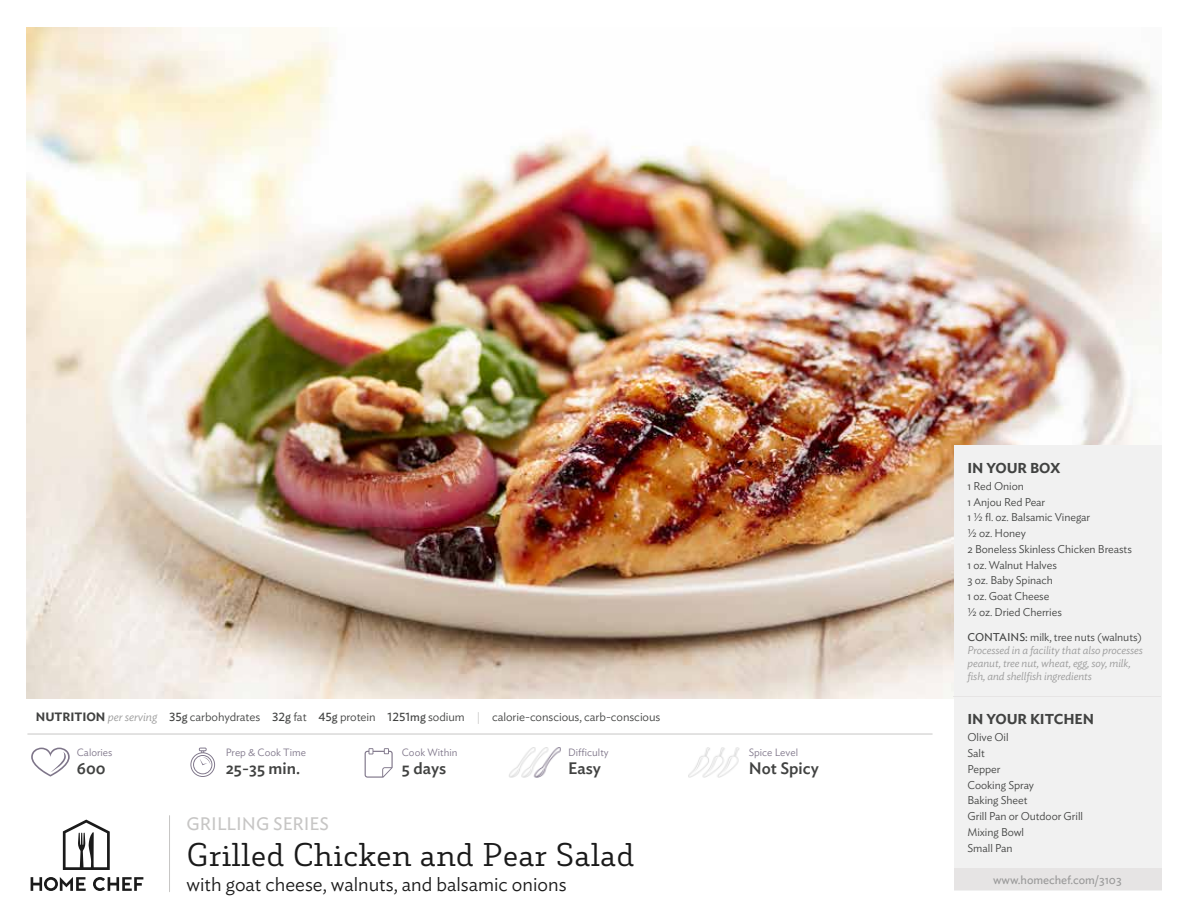
<style>
.page{position:relative;width:1188px;height:918px;background:#fff}
.page>*{position:absolute;margin:0;border:0;box-sizing:border-box;transform-origin:0 0}
.t1{font:31.5px "Decour";color:#1a1a1a}
.t2{font:300 19.5px "Ideal Sans";color:#1a1a1a}
.t3{font:18px "Ideal Sans";color:#c7c6c5}
.t4{font:500 16.5px "Ideal Sans";color:#414241}
.t5{font:600 14.25px "Ideal Sans";letter-spacing:-.005em;color:#414241}
.t6{font:300 12px "Ideal Sans";letter-spacing:-.005em;color:#414241}
.t7{font:12px "Ideal Sans";letter-spacing:-.005em;color:#9a9a9a}
.t8{font:300 11.25px/15.8px "Ideal Sans";letter-spacing:-.005em;color:#414241}
.t9{font:italic 300 11.25px/12.9px "Ideal Sans";letter-spacing:-.005em;color:#9a9a9a}
.t10{font:300 10.5px "Ideal Sans";color:#7e7589}
.s1{font-weight:400;font-style:normal;color:#414241}
.s2{font-style:normal;color:#414241}
.s3{font-weight:600}
.s4{font-style:italic;color:#9a9a9a}
.s5{font-weight:400}
.s6{color:#c7c6c5}
</style>
<div class="page">
<img style="left:27px;top:27px;width:1134px;height:671px">
<div style="left:954px;top:445px;width:207px;height:445px;background:#f1f1f1"></div>
<hr style="left:954px;top:696px;width:207px;height:1px;background:#e6e4e4">
<svg style="left:31px;top:877px;width:112px;height:14px"></svg>
<svg style="left:63px;top:820px;width:47px;height:50px"></svg>
<hr style="left:169px;top:816px;width:1px;height:76px;background:#c7c6c5">
<img style="left:509px;top:748px;width:52px;height:30px">
<img style="left:688px;top:748px;width:52px;height:30px">
<div style="left:954px;top:869px;width:207px;height:21px;background:#e6e4e4"></div>
<hr style="left:28px;top:734px;width:904px;height:1px;background:#c7c6c5">
<svg style="left:31px;top:748px;width:39px;height:29px"></svg>
<svg style="left:190px;top:748px;width:25px;height:29px"></svg>
<svg style="left:365px;top:748px;width:28px;height:30px"></svg>
<p class="t5" style="left:968px;top:457px;width:95px">IN YOUR BOX</p>
<p class="t8" style="left:968px;top:477px;width:166px">1 Red Onion<br>1 Anjou Red Pear<br>1 ½ fl. oz. Balsamic Vinegar<br>½ oz. Honey<br>2 Boneless Skinless Chicken Breasts<br>1 oz. Walnut Halves<br>3 oz. Baby Spinach<br>1 oz. Goat Cheese<br>½ oz. Dried Cherries</p>
<p class="t9" style="left:968px;top:629px;width:177px"><span class="s1">CONTAINS:</span> <span class="s2">milk, tree nuts (walnuts)<br></span>Processed in a facility that also processes peanut, tree nut, wheat, egg, soy, milk, fish, and shellfish ingredients</p>
<p class="t5" style="left:968px;top:708px;width:128px">IN YOUR KITCHEN</p>
<p class="t8" style="left:968px;top:729px;width:117px">Olive Oil<br>Salt<br>Pepper<br>Cooking Spray<br>Baking Sheet<br>Grill Pan or Outdoor Grill<br>Mixing Bowl<br>Small Pan</p>
<p class="t6" style="left:36px;top:708px;width:626px"><span class="s3">NUTRITION</span> <span class="s4">per serving</span> <span class="s5">35g</span> carbohydrates <span class="s5">32g</span> fat <span class="s5">45g</span> protein <span class="s5">1251mg</span> sodium <span class="s6">|</span> calorie-conscious, carb-conscious</p>
<p class="t10" style="left:77px;top:744px;width:37px">Calories</p>
<p class="t10" style="left:226px;top:744px;width:82px">Prep &amp; Cook Time</p>
<p class="t10" style="left:402px;top:744px;width:57px">Cook Within</p>
<p class="t10" style="left:568px;top:744px;width:42px">Difficulty</p>
<p class="t10" style="left:749px;top:744px;width:51px">Spice Level</p>
<h3 class="t4" style="left:77px;top:756px;width:30px">600</h3>
<h3 class="t4" style="left:226px;top:756px;width:76px">25-35 min.</h3>
<h3 class="t4" style="left:402px;top:756px;width:46px">5 days</h3>
<h3 class="t4" style="left:568px;top:756px;width:34px">Easy</h3>
<h3 class="t4" style="left:749px;top:756px;width:72px">Not Spicy</h3>
<h3 class="t3" style="left:187px;top:810px;width:144px">GRILLING SERIES</h3>
<h1 class="t1" style="left:187px;top:835px;width:449px">Grilled Chicken and Pear Salad</h1>
<h2 class="t2" style="left:187px;top:869px;width:381px">with goat cheese, walnuts, and balsamic onions</h2>
<p class="t7" style="left:993px;top:871px;width:130px">www.homechef.com/3103</p>
</div>
